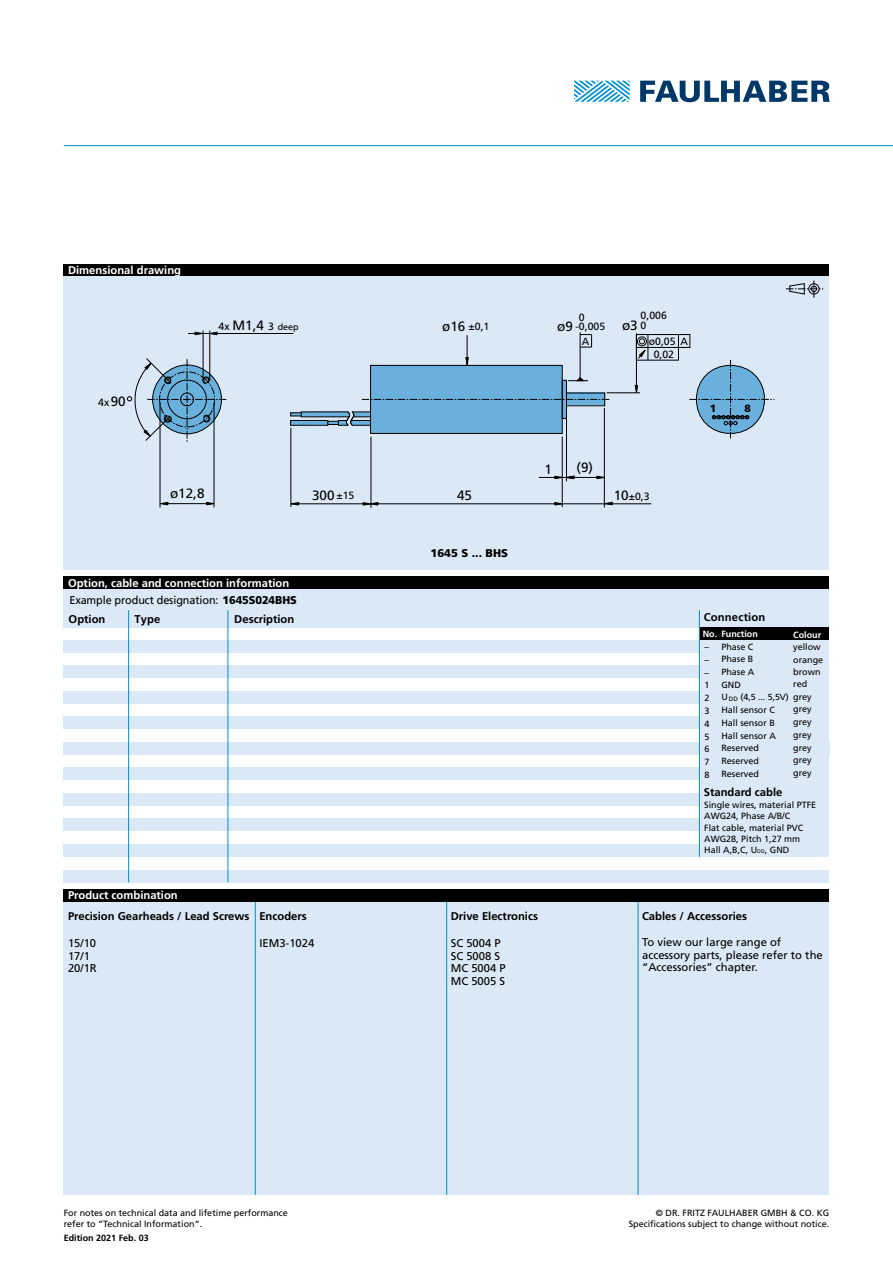
<style>
.page{position:relative;width:893px;height:1263px;background:#fff}
.page>*{position:absolute;margin:0;border:0;box-sizing:border-box;transform-origin:0 0}
.t1{font:13.5px "Frutiger LT";color:#000}
.t2{font:11.25px/12.8px "Frutiger LT";color:#000}
.t3{font:700 11.25px "Frutiger LT";color:#000}
.t4{font:700 11.25px/17.7px "Frutiger LT";color:#fff}
.t5{font:900 11.25px "Frutiger LT";color:#000}
.t6{font:10.5px/9.8px "Frutiger LT";color:#000}
.t7{font:900 10.5px "Frutiger LT";color:#000}
.t8{font:9px/12.8px "Frutiger LT";color:#000}
.t9{font:700 9px "Frutiger LT";color:#000}
.t10{font:700 9px "Frutiger LT";color:#fff}
.t11{font:8.7px "Frutiger LT";color:#000}
.s1{font-size:13.5px}
.s2{font-size:10.5px}
.s3{font-weight:400;color:#000}
.s4{font-weight:900;color:#000}
.s5{font-size:9px}
.s6{font-size:5.25px}
</style>
<div class="page">
<div style="left:64px;top:901px;width:765px;height:294px;background:#dbe8f5"></div>
<hr style="left:255px;top:901px;width:1px;height:294px;background:#0091cf">
<hr style="left:638px;top:901px;width:1px;height:294px;background:#0091cf">
<hr style="left:446px;top:901px;width:1px;height:294px;background:#0091cf">
<svg style="left:574px;top:81px;width:56px;height:21px"></svg>
<svg style="left:640px;top:81px;width:190px;height:21px"></svg>
<div style="left:64px;top:264px;width:765px;height:12px;background:#000"></div>
<div style="left:64px;top:889px;width:765px;height:12px;background:#000"></div>
<div style="left:64px;top:276px;width:765px;height:294px;background:#dbe8f5"></div>
<div style="left:64px;top:576px;width:765px;height:13px;background:#000"></div>
<hr style="left:64px;top:145px;width:829px;height:1px;background:#0091cf">
<div style="left:370px;top:365px;width:192px;height:68px;background:#6ab0dd"></div>
<hr style="left:562px;top:380px;width:4px;height:38px;background:#6ab0dd">
<div style="left:566px;top:393px;width:39px;height:12px;background:#6ab0dd"></div>
<hr style="left:580px;top:332px;width:1px;height:49px;background:#000">
<svg style="left:568px;top:377px;width:20px;height:4px"></svg>
<svg style="left:580px;top:334px;width:12px;height:14px"></svg>
<svg style="left:635px;top:385px;width:3px;height:8px"></svg>
<hr style="left:636px;top:333px;width:1px;height:52px;background:#000">
<hr style="left:188px;top:333px;width:105px;height:1px;background:#000">
<hr style="left:607px;top:393px;width:33px;height:1px;background:#000">
<svg style="left:465px;top:335px;width:4px;height:30px"></svg>
<div style="left:370px;top:365px;width:193px;height:69px;border:1px solid #000"></div>
<div style="left:562px;top:380px;width:5px;height:39px;border:1px solid #000"></div>
<hr style="left:562px;top:437px;width:1px;height:70px;background:#000">
<hr style="left:566px;top:415px;width:1px;height:66px;background:#000">
<hr style="left:604px;top:408px;width:1px;height:99px;background:#000">
<svg style="left:603px;top:502px;width:10px;height:3px"></svg>
<hr style="left:371px;top:437px;width:1px;height:71px;background:#000">
<hr style="left:291px;top:428px;width:1px;height:79px;background:#000">
<hr style="left:292px;top:503px;width:359px;height:1px;background:#000">
<svg style="left:290px;top:502px;width:9px;height:3px"></svg>
<svg style="left:554px;top:502px;width:10px;height:3px"></svg>
<svg style="left:195px;top:332px;width:23px;height:3px"></svg>
<svg style="left:596px;top:476px;width:9px;height:3px"></svg>
<svg style="left:554px;top:476px;width:20px;height:3px"></svg>
<hr style="left:539px;top:477px;width:61px;height:1px;background:#000">
<hr style="left:214px;top:403px;width:1px;height:104px;background:#000">
<hr style="left:160px;top:402px;width:1px;height:105px;background:#000">
<hr style="left:167px;top:503px;width:40px;height:1px;background:#000">
<svg style="left:206px;top:502px;width:9px;height:3px"></svg>
<svg style="left:159px;top:502px;width:9px;height:3px"></svg>
<svg style="left:362px;top:399px;width:248px;height:1px"></svg>
<svg style="left:363px;top:502px;width:15px;height:4px"></svg>
<div style="left:636px;top:334px;width:54px;height:14px;border:1px solid #000"></div>
<svg style="left:636px;top:334px;width:43px;height:26px"></svg>
<svg style="left:786px;top:280px;width:37px;height:18px"></svg>
<hr style="left:203px;top:331px;width:1px;height:50px;background:#000">
<hr style="left:210px;top:331px;width:1px;height:49px;background:#000">
<svg style="left:689px;top:360px;width:85px;height:78px"></svg>
<svg style="left:290px;top:411px;width:80px;height:15px"></svg>
<svg style="left:127px;top:358px;width:99px;height:84px"></svg>
<div style="left:64px;top:716px;width:765px;height:13px;background:#dbe8f5"></div>
<div style="left:64px;top:589px;width:765px;height:38px;background:#dbe8f5"></div>
<div style="left:64px;top:640px;width:765px;height:13px;background:#dbe8f5"></div>
<div style="left:64px;top:767px;width:765px;height:13px;background:#dbe8f5"></div>
<div style="left:64px;top:793px;width:765px;height:13px;background:#dbe8f5"></div>
<div style="left:64px;top:665px;width:765px;height:13px;background:#dbe8f5"></div>
<div style="left:64px;top:819px;width:765px;height:12px;background:#dbe8f5"></div>
<div style="left:64px;top:691px;width:765px;height:13px;background:#dbe8f5"></div>
<div style="left:64px;top:844px;width:765px;height:13px;background:#dbe8f5"></div>
<div style="left:64px;top:870px;width:765px;height:12px;background:#dbe8f5"></div>
<div style="left:64px;top:742px;width:765px;height:13px;background:#dbe8f5"></div>
<hr style="left:228px;top:610px;width:1px;height:272px;background:#0091cf">
<hr style="left:128px;top:610px;width:1px;height:272px;background:#0091cf">
<div style="left:699px;top:626px;width:130px;height:230px;background:#dbe8f5"></div>
<div style="left:699px;top:627px;width:130px;height:13px;background:#000"></div>
<hr style="left:699px;top:610px;width:1px;height:247px;background:#0091cf">
<p class="t4" style="left:68px;top:262px;width:115px">Dimensional drawing</p>
<p class="t6" style="left:98px;top:398px;width:29px">4x<span class="s1">90</span></p>
<h1 class="t1" style="left:219px;top:318px;width:47px"><span class="s2">4x</span> M1,4</h1>
<p class="t6" style="left:268px;top:321px;width:7px">3</p>
<p class="t8" style="left:278px;top:321px;width:23px">deep</p>
<h1 class="t1" style="left:170px;top:485px;width:36px">ø12,8</h1>
<h1 class="t1" style="left:312px;top:487px;width:44px">300 <span class="s2">±15</span></h1>
<p class="t4" style="left:68px;top:574px;width:230px">Option, cable and connection information<br><span class="s3">Example product designation:</span> <span class="s4">1645S024BHS</span></p>
<p class="t3" style="left:69px;top:612px;width:38px">Option</p>
<p class="t3" style="left:135px;top:612px;width:27px">Type</p>
<p class="t3" style="left:234px;top:612px;width:61px">Description</p>
<p class="t6" style="left:579px;top:312px;width:7px">0</p>
<p class="t6" style="left:582px;top:336px;width:9px">A</p>
<p class="t6" style="left:442px;top:322px;width:49px"><span class="s1">ø16</span> ±0,1</p>
<p class="t6" style="left:557px;top:321px;width:50px"><span class="s1">ø9</span> -0,005</p>
<h1 class="t1" style="left:622px;top:317px;width:17px">ø3</h1>
<p class="t6" style="left:640px;top:311px;width:28px">0,006<br>0</p>
<p class="t6" style="left:654px;top:335px;width:36px;line-height:12.6px;text-indent:-5px">ø0,05 A<br>0,02</p>
<h1 class="t1" style="left:544px;top:461px;width:9px">1</h1>
<h1 class="t1" style="left:577px;top:459px;width:18px">(9)</h1>
<h1 class="t1" style="left:457px;top:488px;width:16px">45</h1>
<p class="t6" style="left:614px;top:491px;width:37px"><span class="s1">10</span>±0,3</p>
<p class="t5" style="left:430px;top:546px;width:79px">1645 S ... BHS</p>
<p class="t7" style="left:710px;top:402px;width:8px">1</p>
<p class="t7" style="left:744px;top:402px;width:8px">8</p>
<p class="t3" style="left:704px;top:611px;width:63px">Connection</p>
<p class="t10" style="left:703px;top:629px;width:57px">No. Function</p>
<p class="t8" style="left:721px;top:640px;width:35px;text-align:justify">Phase C Phase B Phase A GND</p>
<p class="t10" style="left:793px;top:629px;width:29px">Colour</p>
<p class="t8" style="left:793px;top:640px;width:32px;line-height:13.2px">yellow orange</p>
<p class="t8" style="left:793px;top:666px;width:29px;line-height:11.6px">brown red</p>
<p class="t8" style="left:793px;top:690px;width:20px;text-align:justify">grey grey grey grey grey grey grey</p>
<p class="t8" style="left:704px;top:641px;width:7px;text-align:justify">– – – 1<br>2<br>3<br>4<br>5<br>6<br>7<br>8</p>
<p class="t11" style="left:721px;top:692px;width:69px"><span class="s5">U</span> <sub>DD</sub> <span class="s5">(</span>4,5 ... 5,5V)</p>
<p class="t8" style="left:721px;top:704px;width:56px">Hall sensor C<br>Hall sensor B<br>Hall sensor A<br>Reserved<br>Reserved<br>Reserved</p>
<p class="t3" style="left:704px;top:786px;width:80px">Standard cable</p>
<p class="t8" style="left:704px;top:800px;width:114px;line-height:10.8px">Single wires, material PTFE<br>AWG24, Phase A/B/C</p>
<p class="t8" style="left:704px;top:823px;width:101px;line-height:10.8px">Flat cable, material PVC<br>AWG28, Pitch 1,27 mm<br>Hall A,B,C, U<span class="s6">DD</span>, GND</p>
<p class="t4" style="left:68px;top:887px;width:111px">Product combination</p>
<p class="t3" style="left:68px;top:909px;width:240px">Precision Gearheads / Lead Screws Encoders</p>
<p class="t3" style="left:451px;top:909px;width:89px">Drive Electronics</p>
<p class="t3" style="left:642px;top:909px;width:106px">Cables / Accessories</p>
<p class="t2" style="left:68px;top:936px;width:30px">15/10<br>17/1<br>20/1R</p>
<p class="t2" style="left:259px;top:936px;width:57px">IEM3-1024</p>
<p class="t2" style="left:451px;top:936px;width:57px">SC 5004 P<br>SC 5008 S<br>MC 5004 P<br>MC 5005 S</p>
<p class="t2" style="left:642px;top:936px;width:182px">To view our large range of accessory parts, please refer to the “Accessories” chapter.</p>
<p class="t8" style="left:64px;top:1208px;width:226px;line-height:10.8px">For notes on technical data and lifetime performance refer to “Technical Information”.</p>
<p class="t8" style="left:629px;top:1208px;width:202px;line-height:10.8px;text-align:right">© DR. FRITZ FAULHABER GMBH &amp; CO. KG<br>Specifications subject to change without notice.</p>
<p class="t9" style="left:64px;top:1233px;width:87px">Edition 2021 Feb. 03</p>
</div>
